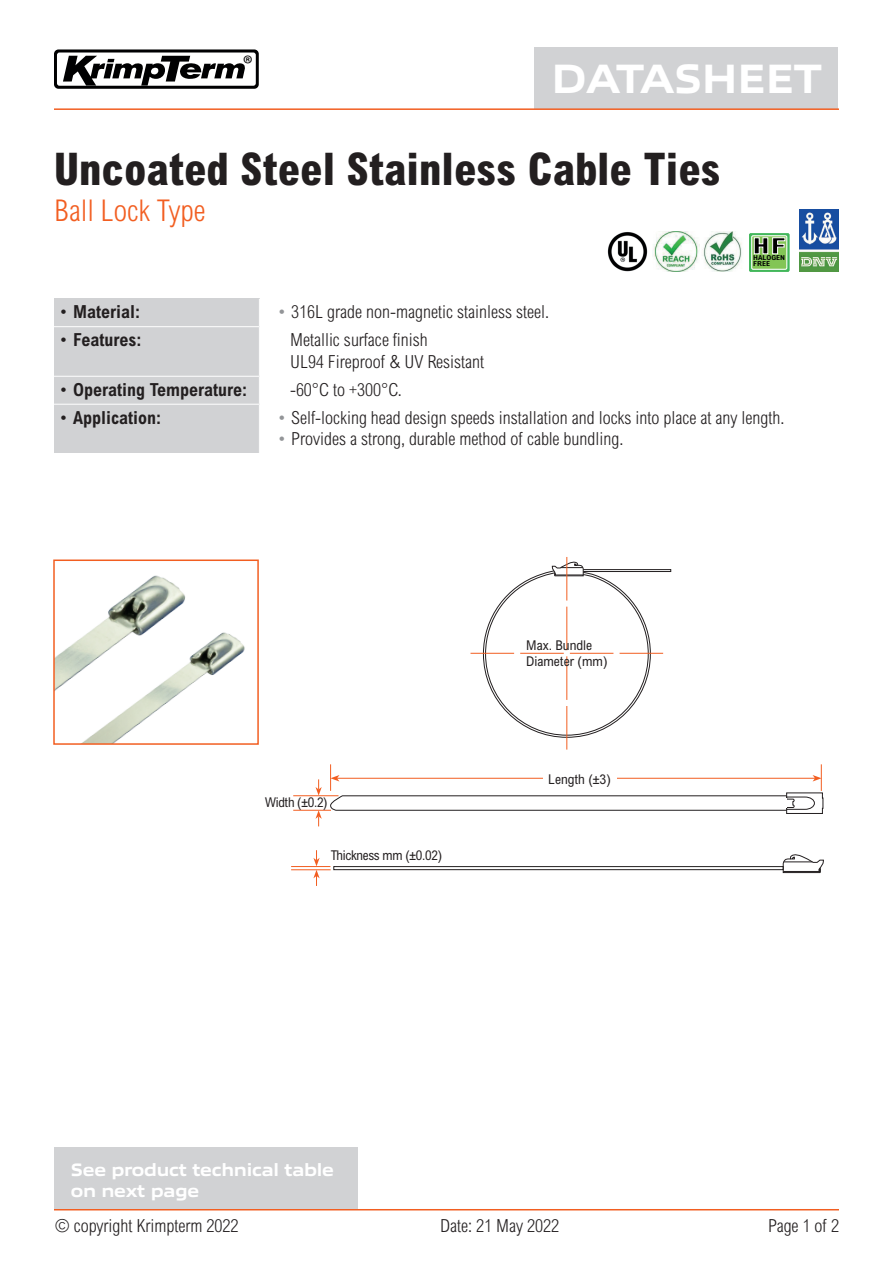
<style>
.page{position:relative;width:893px;height:1263px;background:#fff}
.page>*{position:absolute;margin:0;border:0;box-sizing:border-box;transform-origin:0 0}
.t1{font:800 condensed 45px "Arial MT Std";color:#231f20}
.t2{font:800 41.4px "Allumi Std Extended";letter-spacing:-.02em;color:#fff;scale:.9 1}
.t3{font:300 condensed 30px "Arial MT Std";color:#f25e21}
.t4{font:24.15px "Myriad Pro";color:#000001}
.t5{font:800 condensed 22.35px "Arial MT Std";color:#000001;scale:1.33 1}
.t6{font:300 condensed 18px/21.6px "Arial MT Std";color:#231f20}
.t7{font:700 condensed 18px "Arial MT Std";color:#231f20}
.t8{font:800 18px/21.6px "Allumi Std Extended";letter-spacing:-.02em;color:#fff;scale:.9 1}
.t9{font:condensed 13.5px/16.2px "Arial MT Std";color:#231f20}
.t10{font:condensed 13.5px "Arial MT Std";letter-spacing:-.02em;color:#231f20}
.t11{font:700 condensed 6.75px/5.8px "Arial MT Std";color:#000001;scale:1.18 1}
.s1{font-weight:300}
.s2{color:#939598}
</style>
<div class="page">
<div style="left:54px;top:299px;width:205px;height:154px;background:#d1d2d4"></div>
<div style="left:534px;top:48px;width:304px;height:61px;background:#d1d2d4"></div>
<svg style="left:54px;top:49px;width:205px;height:40px"></svg>
<hr style="left:54px;top:326px;width:205px;height:1px;background:#fff">
<hr style="left:54px;top:376px;width:205px;height:1px;background:#fff">
<hr style="left:54px;top:404px;width:205px;height:1px;background:#fff">
<hr style="left:54px;top:108px;width:785px;height:2px;background:#f25e21">
<img style="left:56px;top:575px;width:189px;height:167px">
<div style="left:53px;top:559px;width:206px;height:186px;border:2px solid #f25e21"></div>
<svg style="left:315px;top:779px;width:7px;height:16px"></svg>
<svg style="left:315px;top:811px;width:7px;height:15px"></svg>
<svg style="left:313px;top:850px;width:7px;height:36px"></svg>
<hr style="left:293px;top:810px;width:38px;height:1px;background:#f25e21">
<hr style="left:291px;top:869px;width:40px;height:1px;background:#f25e21">
<hr style="left:293px;top:795px;width:45px;height:1px;background:#f25e21">
<hr style="left:291px;top:866px;width:39px;height:1px;background:#f25e21">
<img style="left:652px;top:232px;width:47px;height:40px">
<img style="left:703px;top:232px;width:39px;height:40px">
<img style="left:607px;top:232px;width:41px;height:40px">
<img style="left:799px;top:210px;width:40px;height:62px">
<hr style="left:54px;top:1209px;width:785px;height:1px;background:#f25e21">
<div style="left:54px;top:1147px;width:304px;height:62px;background:#d1d2d4"></div>
<svg style="left:330px;top:764px;width:493px;height:50px"></svg>
<div style="left:334px;top:866px;width:449px;height:4px;border:1px solid #231f20"></div>
<svg style="left:783px;top:854px;width:41px;height:19px"></svg>
<div style="left:579px;top:569px;width:92px;height:3px;border:1px solid #231f20"></div>
<svg style="left:470px;top:557px;width:193px;height:193px"></svg>
<svg style="left:749px;top:233px;width:40px;height:39px"></svg>
<div style="left:752px;top:236px;width:35px;height:33px;background:#83c555;border-radius:2px"></div>
<div style="left:751px;top:235px;width:36px;height:35px;border:1px solid #fff;border-radius:2px"></div>
<svg style="left:754px;top:237px;width:31px;height:17px"></svg>
<h3 class="t4" style="left:243px;top:49px;width:12px">®</h3>
<h2 class="t2" style="left:551px;top:56px;width:303px">DATASHEET</h2>
<h1 class="t1" style="left:54px;top:141px;width:668px">Uncoated Steel Stainless Cable Ties</h1>
<h3 class="t3" style="left:54px;top:193px;width:153px">Ball Lock Type</h3>
<p class="t5" style="left:753px;top:232px;width:27px">HF</p>
<p class="t11" style="left:753px;top:255px;width:29px">HALOGEN<br>FREE</p>
<p class="t7" style="left:58px;top:301px;width:83px"><span class="s1">•</span> Material:</p>
<p class="t6" style="left:276px;top:301px;width:274px"><span class="s2">•</span> 316L grade non-magnetic stainless steel.</p>
<p class="t7" style="left:58px;top:329px;width:85px"><span class="s1">•</span> Features:</p>
<p class="t6" style="left:290px;top:329px;width:196px">Metallic surface finish<br>UL94 Fireproof &amp; UV Resistant</p>
<p class="t7" style="left:58px;top:379px;width:190px"><span class="s1">•</span> Operating Temperature:</p>
<p class="t6" style="left:290px;top:378px;width:113px">-60°C to +300°C.</p>
<p class="t7" style="left:58px;top:407px;width:104px"><span class="s1">•</span> Application:</p>
<p class="t6" style="left:276px;top:406px;width:510px"><span class="s2">•</span> Self-locking head design speeds installation and locks into place at any length.</p>
<p class="t6" style="left:276px;top:428px;width:348px"><span class="s2">•</span> Provides a strong, durable method of cable bundling.</p>
<p class="t9" style="left:526px;top:637px;width:83px">Max. Bundle<br>Diameter (mm)</p>
<p class="t9" style="left:265px;top:794px;width:64px">Width (±0.2)</p>
<p class="t10" style="left:331px;top:847px;width:113px">Thickness mm (±0.02)</p>
<p class="t9" style="left:548px;top:771px;width:64px">Length (±3)</p>
<p class="t8" style="left:71px;top:1159px;width:294px">See product technical table on next page</p>
<p class="t6" style="left:55px;top:1215px;width:185px">© copyright Krimpterm 2022</p>
<p class="t6" style="left:440px;top:1215px;width:121px">Date: 21 May 2022</p>
<p class="t6" style="left:768px;top:1215px;width:72px">Page 1 of 2</p>
</div>
